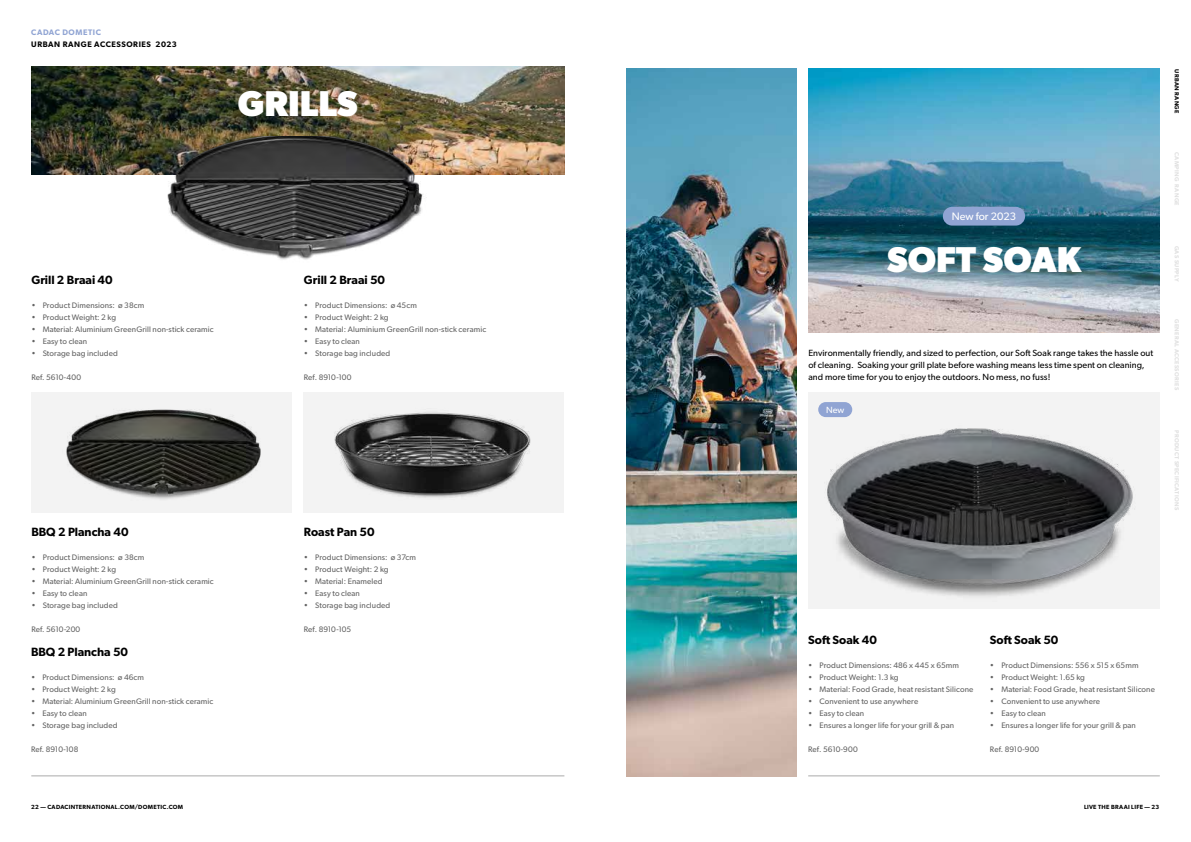
<style>
.page{position:relative;width:1191px;height:842px;background:#fff}
.page>*{position:absolute;margin:0;border:0;box-sizing:border-box;transform-origin:0 0}
.t1{font:700 36px "Gibson";color:#fff}
.t2{font:600 12px "Gibson";color:#000}
.t3{font:10.8px "Gibson";color:#fff}
.t4{font:9px/12px "Gibson";letter-spacing:.01em;color:#000}
.t5{font:9px "Gibson";color:#fff}
.t6{font:8px "Gibson";letter-spacing:.01em;color:#636363}
.t7{font:600 8px "Gibson";letter-spacing:.07em;color:#000}
.t8{font:600 8px "Gibson";letter-spacing:.07em;color:#90a4d3}
.t9{font:600 6px "Gibson";letter-spacing:.045em;color:#000}
.t10{font:600 6px "Gibson";letter-spacing:.05em;color:#e0e0e0}
</style>
<div class="page">
<hr style="left:31px;top:776px;width:533px;height:1px;background:#aaa">
<img style="left:31px;top:67px;width:533px;height:108px">
<img style="left:163px;top:136px;width:265px;height:124px">
<div style="left:304px;top:392px;width:260px;height:120px;background:#f3f3f3"></div>
<div style="left:31px;top:392px;width:261px;height:120px;background:#f3f3f3"></div>
<img style="left:66px;top:409px;width:194px;height:90px">
<img style="left:334px;top:412px;width:197px;height:86px">
<hr style="left:808px;top:776px;width:351px;height:1px;background:#aaa">
<img style="left:808px;top:394px;width:352px;height:214px">
<img style="left:808px;top:68px;width:351px;height:264px">
<img style="left:626px;top:68px;width:170px;height:708px">
<div style="left:818px;top:402px;width:34px;height:15px;background:#90a4d3;border-radius:8px"></div>
<div style="left:943px;top:207px;width:82px;height:19px;background:#90a4d3;border-radius:9px"></div>
<p class="t8" style="left:31px;top:27px;width:71px">CADAC DOMETIC</p>
<p class="t7" style="left:31px;top:39px;width:147px">URBAN RANGE ACCESSORIES 2023</p>
<h1 class="t1" style="left:238px;top:82px;width:122px">GRILLS</h1>
<h2 class="t2" style="left:31px;top:273px;width:83px">Grill 2 Braai 40</h2>
<p class="t6" style="left:31px;top:300px;width:114px">• Product Dimensions: ø 38cm</p>
<p class="t6" style="left:31px;top:312px;width:86px">• Product Weight: 2 kg</p>
<p class="t6" style="left:31px;top:324px;width:184px">• Material: Aluminium GreenGrill non-stick ceramic</p>
<p class="t6" style="left:31px;top:336px;width:57px">• Easy to clean</p>
<p class="t6" style="left:31px;top:348px;width:88px">• Storage bag included</p>
<p class="t6" style="left:31px;top:372px;width:51px">Ref. 5610-400</p>
<h2 class="t2" style="left:31px;top:525px;width:99px">BBQ 2 Plancha 40</h2>
<p class="t6" style="left:31px;top:552px;width:114px">• Product Dimensions: ø 38cm</p>
<p class="t6" style="left:31px;top:564px;width:86px">• Product Weight: 2 kg</p>
<p class="t6" style="left:31px;top:576px;width:184px">• Material: Aluminium GreenGrill non-stick ceramic</p>
<p class="t6" style="left:31px;top:588px;width:57px">• Easy to clean</p>
<p class="t6" style="left:31px;top:600px;width:88px">• Storage bag included</p>
<p class="t6" style="left:31px;top:624px;width:50px">Ref. 5610-200</p>
<h2 class="t2" style="left:31px;top:645px;width:98px">BBQ 2 Plancha 50</h2>
<p class="t6" style="left:31px;top:672px;width:115px">• Product Dimensions: ø 46cm</p>
<p class="t6" style="left:31px;top:684px;width:86px">• Product Weight: 2 kg</p>
<p class="t6" style="left:31px;top:696px;width:184px">• Material: Aluminium GreenGrill non-stick ceramic</p>
<p class="t6" style="left:31px;top:708px;width:57px">• Easy to clean</p>
<p class="t6" style="left:31px;top:720px;width:88px">• Storage bag included</p>
<p class="t6" style="left:31px;top:744px;width:49px">Ref. 8910-108</p>
<h2 class="t2" style="left:304px;top:273px;width:83px">Grill 2 Braai 50</h2>
<p class="t6" style="left:304px;top:300px;width:114px">• Product Dimensions: ø 45cm</p>
<p class="t6" style="left:304px;top:312px;width:86px">• Product Weight: 2 kg</p>
<p class="t6" style="left:304px;top:324px;width:184px">• Material: Aluminium GreenGrill non-stick ceramic</p>
<p class="t6" style="left:304px;top:336px;width:57px">• Easy to clean</p>
<p class="t6" style="left:304px;top:348px;width:88px">• Storage bag included</p>
<p class="t6" style="left:304px;top:372px;width:49px">Ref. 8910-100</p>
<h2 class="t2" style="left:304px;top:525px;width:72px">Roast Pan 50</h2>
<p class="t6" style="left:304px;top:552px;width:114px">• Product Dimensions: ø 37cm</p>
<p class="t6" style="left:304px;top:564px;width:86px">• Product Weight: 2 kg</p>
<p class="t6" style="left:304px;top:576px;width:80px">• Material: Enameled</p>
<p class="t6" style="left:304px;top:588px;width:57px">• Easy to clean</p>
<p class="t6" style="left:304px;top:600px;width:88px">• Storage bag included</p>
<p class="t6" style="left:304px;top:624px;width:49px">Ref. 8910-105</p>
<h3 class="t3" style="left:952px;top:209px;width:66px">New for 2023</h3>
<h1 class="t1" style="left:887px;top:238px;width:195px">SOFT SOAK</h1>
<p class="t4" style="left:808px;top:347px;width:346px">Environmentally friendly, and sized to perfection, our Soft Soak range takes the hassle out of cleaning. Soaking your grill plate before washing means less time spent on cleaning, and more time for you to enjoy the outdoors. No mess, no fuss!</p>
<p class="t5" style="left:826px;top:404px;width:20px">New</p>
<p class="t9" style="left:1180px;top:69px;width:46px;rotate:90deg">URBAN RANGE</p>
<p class="t10" style="left:1180px;top:152px;width:55px;rotate:90deg">CAMPING RANGE</p>
<p class="t10" style="left:1180px;top:246px;width:37px;rotate:90deg">GAS SUPPLY</p>
<p class="t10" style="left:1180px;top:319px;width:72px;rotate:90deg">GENERAL ACCESSORIES</p>
<p class="t10" style="left:1180px;top:430px;width:81px;rotate:90deg">PRODUCT SPECIFICATIONS</p>
<h2 class="t2" style="left:808px;top:633px;width:70px">Soft Soak 40</h2>
<p class="t6" style="left:808px;top:660px;width:152px">• Product Dimensions: 486 x 445 x 65mm</p>
<p class="t6" style="left:808px;top:672px;width:92px">• Product Weight: 1.3 kg</p>
<p class="t6" style="left:808px;top:684px;width:167px">• Material: Food Grade, heat resistant Silicone</p>
<p class="t6" style="left:808px;top:696px;width:112px">• Convenient to use anywhere</p>
<p class="t6" style="left:808px;top:708px;width:57px">• Easy to clean</p>
<p class="t6" style="left:808px;top:720px;width:147px">• Ensures a longer life for your grill &amp; pan</p>
<p class="t6" style="left:808px;top:744px;width:51px">Ref. 5610-900</p>
<h2 class="t2" style="left:990px;top:633px;width:70px">Soft Soak 50</h2>
<p class="t6" style="left:990px;top:660px;width:150px">• Product Dimensions: 556 x 515 x 65mm</p>
<p class="t6" style="left:990px;top:672px;width:96px">• Product Weight: 1.65 kg</p>
<p class="t6" style="left:990px;top:684px;width:166px">• Material: Food Grade, heat resistant Silicone</p>
<p class="t6" style="left:990px;top:696px;width:112px">• Convenient to use anywhere</p>
<p class="t6" style="left:990px;top:708px;width:57px">• Easy to clean</p>
<p class="t6" style="left:990px;top:720px;width:147px">• Ensures a longer life for your grill &amp; pan</p>
<p class="t6" style="left:990px;top:744px;width:51px">Ref. 8910-900</p>
<p class="t9" style="left:31px;top:803px;width:153px">22 — CADACINTERNATIONAL.COM/DOMETIC.COM</p>
<p class="t9" style="left:1084px;top:803px;width:77px">LIVE THE BRAAI LIFE — 23</p>
</div>
